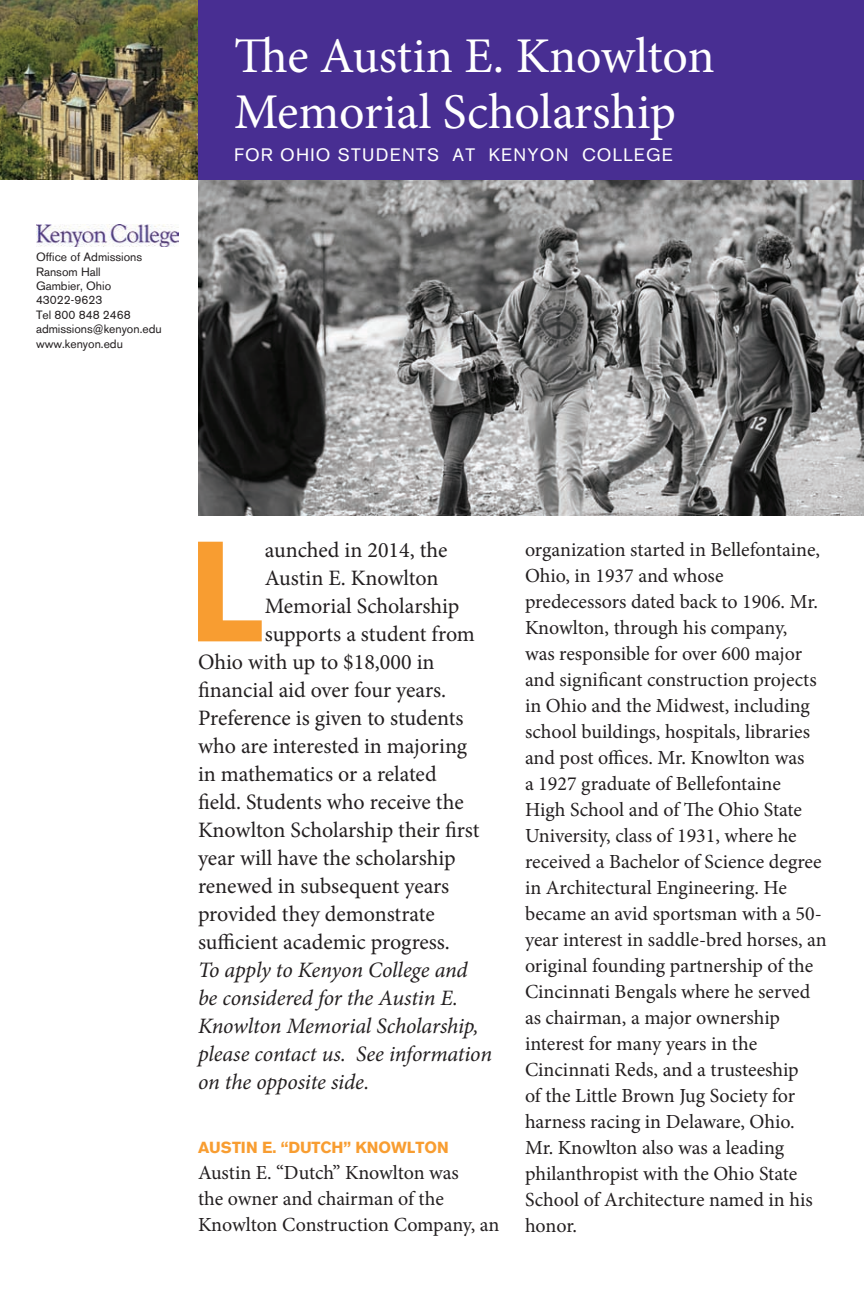
<style>
.page{position:relative;width:864px;height:1296px;background:#fff}
.page>*{position:absolute;margin:0;border:0;box-sizing:border-box;transform-origin:0 0}
.t1{font:700 141px "Akzidenz Grotesk BE";color:#f89d31}
.t2{font:50px/56px "Minion Pro";letter-spacing:-.005em;color:#fff}
.t3{font:22px "Minion Pro";letter-spacing:-.005em;color:#231f20}
.t4{font:italic 22px/28px "Minion Pro";letter-spacing:-.01em;color:#231f20}
.t5{font:20px/26px "Minion Pro";letter-spacing:-.005em;color:#231f20}
.t6{font:18px "Akzidenz Grotesk BE";letter-spacing:.07em;color:#fff}
.t7{font:700 16px "Akzidenz Grotesk BE";color:#f89d31}
.t8{font:12px/14.4px "Akzidenz Grotesk BE";color:#231f20}
</style>
<div class="page">
<img style="left:198px;top:180px;width:666px;height:335px">
<img style="left:0;top:0;width:198px;height:180px">
<div style="left:198px;top:0;width:666px;height:180px;background:#482e92"></div>
<img style="left:36px;top:224px;width:143px;height:22px">
<p class="t8" style="left:36px;top:250px;width:127px">Office of Admissions<br>Ransom Hall<br>Gambier, Ohio<br>43022-9623<br>Tel 800 848 2468 admissions@kenyon.edu www.kenyon.edu</p>
<h2 class="t2" style="left:234px;top:29px;width:482px">The Austin E. Knowlton<br>Memorial Scholarship</h2>
<p class="t6" style="left:234px;top:144px;width:440px">FOR OHIO STUDENTS AT KENYON COLLEGE</p>
<h1 class="t1" style="left:188px;top:511px;width:78px">L</h1>
<p class="t3" style="left:265px;top:536px;width:184px">aunched in 2014, the</p>
<p class="t3" style="left:265px;top:564px;width:175px">Austin E. Knowlton</p>
<p class="t3" style="left:265px;top:592px;width:196px">Memorial Scholarship</p>
<p class="t3" style="left:265px;top:620px;width:212px">supports a student from</p>
<p class="t3" style="left:198px;top:648px;width:238px">Ohio with up to $18,000 in</p>
<p class="t3" style="left:198px;top:676px;width:250px">financial aid over four years.</p>
<p class="t3" style="left:198px;top:704px;width:267px">Preference is given to students</p>
<p class="t3" style="left:198px;top:732px;width:271px">who are interested in majoring</p>
<p class="t3" style="left:198px;top:760px;width:240px">in mathematics or a related</p>
<p class="t3" style="left:198px;top:788px;width:267px">field. Students who receive the</p>
<p class="t3" style="left:198px;top:816px;width:283px">Knowlton Scholarship their first</p>
<p class="t3" style="left:198px;top:844px;width:259px">year will have the scholarship</p>
<p class="t3" style="left:198px;top:872px;width:253px">renewed in subsequent years</p>
<p class="t3" style="left:198px;top:900px;width:238px">provided they demonstrate</p>
<p class="t3" style="left:198px;top:928px;width:253px">sufficient academic progress.</p>
<p class="t4" style="left:198px;top:956px;width:296px">To apply to Kenyon College and be considered for the Austin E.<br>Knowlton Memorial Scholarship, please contact us. See information on the opposite side.</p>
<p class="t7" style="left:198px;top:1139px;width:252px">AUSTIN E. “DUTCH” KNOWLTON</p>
<p class="t5" style="left:198px;top:1160px;width:303px">Austin E. “Dutch” Knowlton was<br>the owner and chairman of the<br>Knowlton Construction Company, an</p>
<p class="t5" style="left:525px;top:537px;width:303px">organization started in Bellefontaine, Ohio, in 1937 and whose predecessors dated back to 1906. Mr.<br>Knowlton, through his company,<br>was responsible for over 600 major and significant construction projects in Ohio and the Midwest, including school buildings, hospitals, libraries and post offices. Mr. Knowlton was<br>a 1927 graduate of Bellefontaine<br>High School and of The Ohio State University, class of 1931, where he received a Bachelor of Science degree in Architectural Engineering. He became an avid sportsman with a 50- year interest in saddle-bred horses, an original founding partnership of the Cincinnati Bengals where he served as chairman, a major ownership interest for many years in the Cincinnati Reds, and a trusteeship<br>of the Little Brown Jug Society for harness racing in Delaware, Ohio.<br>Mr. Knowlton also was a leading philanthropist with the Ohio State School of Architecture named in his honor.</p>
</div>
